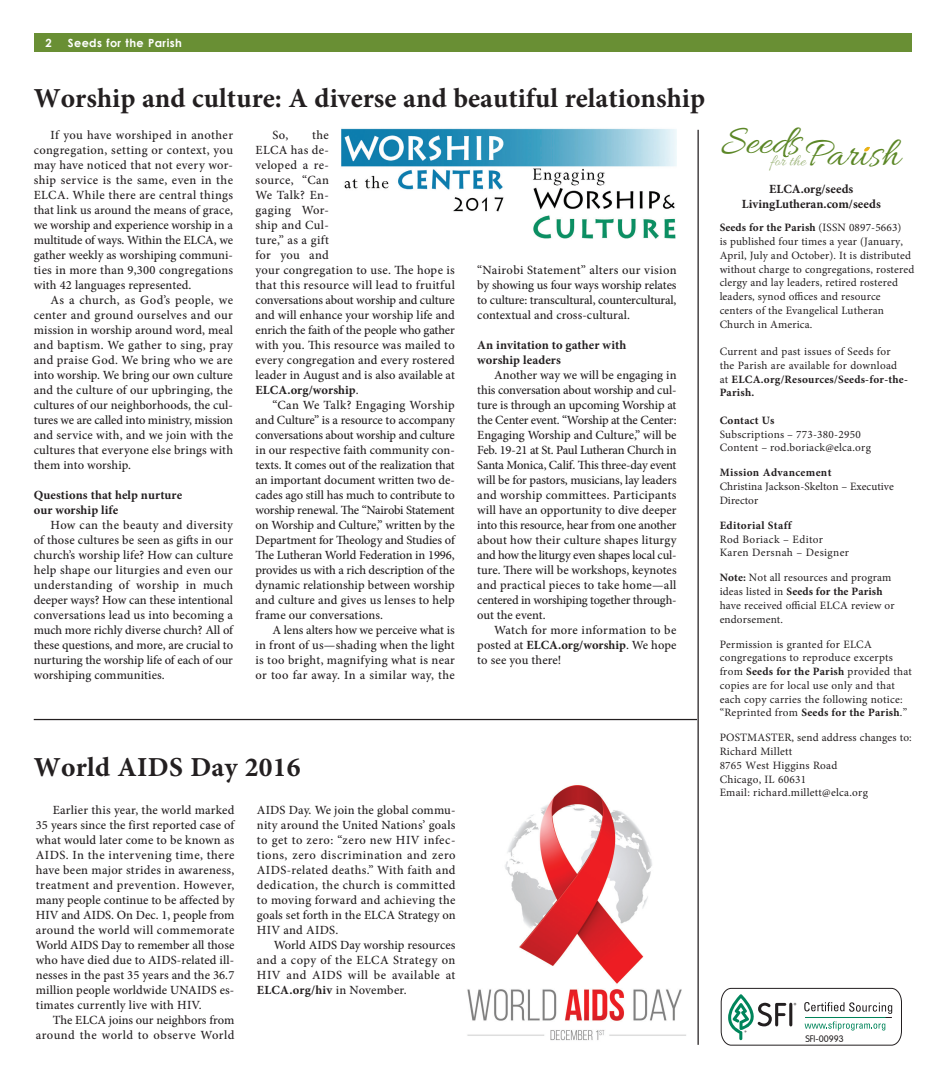
<style>
.page{position:relative;width:945px;height:1080px;background:#fff}
.page>*{position:absolute;margin:0;border:0;box-sizing:border-box;transform-origin:0 0}
.t1{font:41.5px "Allura";color:#5c8727}
.t2{font:700 27.5px "Minion Pro";color:#231f20}
.t3{font:16.5px "Allura";color:#a3b982}
.t4{font:500 12.5px/15px "Minion Pro";letter-spacing:.01em;color:#231f20;text-align:justify}
.t5{font:700 12.5px/15px "Minion Pro";letter-spacing:.005em;color:#231f20}
.t6{font:11.25px/13.8px "Minion Pro";letter-spacing:.015em;color:#231f20}
.t7{font:700 11.25px "Minion Pro";letter-spacing:.03em;color:#231f20}
.t8{font:11.25px/13.8px "Minion Pro";letter-spacing:.035em;color:#231f20}
.t9{font:700 11.25px "Century Gothic";letter-spacing:.04em;color:#fff}
.t10{font:300 9.38px "VAG Rounded";color:#231f20}
.s1{font-weight:700}
</style>
<div class="page">
<div style="left:34px;top:34px;width:877px;height:18px;background:#698f34"></div>
<svg style="left:721px;top:988px;width:181px;height:57px"></svg>
<img style="left:467px;top:785px;width:219px;height:256px">
<hr style="left:698px;top:130px;width:1px;height:915px;background:#231f20">
<svg style="left:864px;top:147px;width:6px;height:5px"></svg>
<svg style="left:774px;top:155px;width:33px;height:9px"></svg>
<img style="left:341px;top:128px;width:336px;height:111px">
<hr style="left:34px;top:719px;width:663px;height:1px;background:#231f20">
<p class="t9" style="left:45px;top:34px;width:8px">2</p>
<p class="t9" style="left:68px;top:34px;width:116px">Seeds for the Parish</p>
<h2 class="t2" style="left:34px;top:78px;width:673px">Worship and culture: A diverse and beautiful relationship</h2>
<p class="t4" style="left:34px;top:127px;width:201px;text-indent:17px">If you have worshiped in another congregation, setting or context, you may have noticed that not every wor&shy;ship service is the same, even in the ELCA. While there are central things that link us around the means of grace, we worship and experience worship in a multitude of ways. Within the ELCA, we gather weekly as worshiping communi&shy;ties in more than 9,300 congregations with 42 languages represented.</p>
<p class="t4" style="left:34px;top:292px;width:201px;text-indent:17px">As a church, as God’s people, we center and ground ourselves and our mission in worship around word, meal and baptism. We gather to sing, pray and praise God. We bring who we are into worship. We bring our own culture and the culture of our upbringing, the cultures of our neighborhoods, the cul&shy;tures we are called into ministry, mission and service with, and we join with the cultures that everyone else brings with them into worship.</p>
<p class="t5" style="left:34px;top:487px;width:150px">Questions that help nurture our worship life</p>
<p class="t4" style="left:34px;top:517px;width:201px;text-indent:17px">How can the beauty and diversity of those cultures be seen as gifts in our church’s worship life? How can culture help shape our liturgies and even our understanding of worship in much deeper ways? How can these intentional conversations lead us into becoming a much more richly diverse church? All of these questions, and more, are crucial to nurturing the worship life of each of our worshiping communities.</p>
<p class="t4" style="left:256px;top:127px;width:201px;text-align:left;text-indent:57px">the<br>ELCA has de-<br>veloped a re-<br>source, “Can<br>We Talk? En-<br>gaging Wor-<br>ship and Cul-<br>ture,” as a gift<br>for you and<br>your congregation to use. The hope is that this resource will lead to fruitful conversations about worship and culture and will enhance your worship life and enrich the faith of the people who gather with you. This resource was mailed to every congregation and every rostered leader in August and is also available at<br><span class="s1">ELCA.org/worship</span>.</p>
<p class="t4" style="left:256px;top:397px;width:201px;text-indent:17px">“Can We Talk? Engaging Worship and Culture” is a resource to accompany conversations about worship and culture in our respective faith community con&shy;texts. It comes out of the realization that an important document written two de&shy;cades ago still has much to contribute to worship renewal. The “Nairobi Statement on Worship and Culture,” written by the Department for Theology and Studies of The Lutheran World Federation in 1996, provides us with a rich description of the dynamic relationship between worship and culture and gives us lenses to help frame our conversations.</p>
<p class="t4" style="left:256px;top:622px;width:201px;text-indent:17px">A lens alters how we perceive what is in front of us—shading when the light is too bright, magnifying what is near or too far away. In a similar way, the</p>
<p class="t4" style="left:272px;top:127px;width:17px">So,</p>
<p class="t4" style="left:477px;top:262px;width:201px">“Nairobi Statement” alters our vision by showing us four ways worship relates to culture: transcultural, countercultural, contextual and cross-cultural.</p>
<p class="t5" style="left:477px;top:337px;width:151px">An invitation to gather with worship leaders</p>
<p class="t4" style="left:477px;top:367px;width:201px;text-indent:17px">Another way we will be engaging in this conversation about worship and cul&shy;ture is through an upcoming Worship at the Center event. “Worship at the Center:<br>Engaging Worship and Culture,” will be Feb. 19-21 at St. Paul Lutheran Church in Santa Monica, Calif. This three-day event will be for pastors, musicians, lay leaders and worship committees. Participants will have an opportunity to dive deeper into this resource, hear from one another about how their culture shapes liturgy and how the liturgy even shapes local cul&shy;ture. There will be workshops, keynotes and practical pieces to take home—all centered in worshiping together through&shy;out the event.</p>
<p class="t4" style="left:477px;top:622px;width:201px;text-indent:17px">Watch for more information to be posted at <span class="s1">ELCA.org/worship</span>. We hope to see you there!</p>
<h2 class="t2" style="left:34px;top:748px;width:268px">World AIDS Day 2016</h2>
<p class="t4" style="left:36px;top:802px;width:200px;text-indent:17px">Earlier this year, the world marked 35 years since the first reported case of what would later come to be known as AIDS. In the intervening time, there have been major strides in awareness, treatment and prevention. However, many people continue to be affected by HIV and AIDS. On Dec. 1, people from around the world will commemorate World AIDS Day to remember all those who have died due to AIDS-related ill&shy;nesses in the past 35 years and the 36.7 million people worldwide UNAIDS es&shy;timates currently live with HIV.</p>
<p class="t4" style="left:36px;top:1012px;width:200px;text-align:right">The ELCA joins our neighbors from around the world to observe World</p>
<p class="t4" style="left:257px;top:802px;width:200px">AIDS Day. We join the global commu&shy;nity around the United Nations’ goals to get to zero: “zero new HIV infec&shy;tions, zero discrimination and zero AIDS-related deaths.” With faith and dedication, the church is committed to moving forward and achieving the goals set forth in the ELCA Strategy on HIV and AIDS.</p>
<p class="t4" style="left:257px;top:937px;width:200px;text-indent:17px">World AIDS Day worship resources and a copy of the ELCA Strategy on HIV and AIDS will be available at <span class="s1">ELCA.org/hiv</span> in November.</p>
<h1 class="t1" style="left:772px;top:125px;width:56px">d P</h1>
<h1 class="t1" style="left:721px;top:119px;width:80px">See s</h1>
<h3 class="t3" style="left:770px;top:152px;width:37px">for the</h3>
<h1 class="t1" style="left:827px;top:131px;width:74px">arish</h1>
<p class="t5" style="left:742px;top:181px;width:141px;text-align:center">ELCA.org/seeds<br>LivingLutheran.com/seeds</p>
<p class="t6" style="left:720px;top:221px;width:196px"><span class="s1">Seeds for the Parish</span> (ISSN 0897-5663)<br>is published four times a year (January, April, July and October). It is distributed without charge to congregations, rostered clergy and lay leaders, retired rostered leaders, synod offices and resource centers of the Evangelical Lutheran Church in America.</p>
<p class="t6" style="left:720px;top:345px;width:190px">Current and past issues of Seeds for the Parish are available for download at <span class="s1">ELCA.org/Resources/Seeds-for-the-<br>Parish.</span></p>
<p class="t7" style="left:720px;top:412px;width:56px">Contact Us</p>
<p class="t6" style="left:720px;top:427px;width:153px">Subscriptions – 773-380-2950<br>Content – rod.boriack@elca.org</p>
<p class="t7" style="left:720px;top:465px;width:113px">Mission Advancement</p>
<p class="t6" style="left:720px;top:480px;width:176px">Christina Jackson-Skelton – Executive<br>Director</p>
<p class="t7" style="left:720px;top:517px;width:73px">Editorial Staff</p>
<p class="t8" style="left:720px;top:532px;width:131px">Rod Boriack – Editor<br>Karen Dersnah – Designer</p>
<p class="t6" style="left:720px;top:571px;width:176px"><span class="s1">Note:</span> Not all resources and program ideas listed in <span class="s1">Seeds for the Parish </span>have received official ELCA review or endorsement.</p>
<p class="t6" style="left:720px;top:637px;width:194px">Permission is granted for ELCA congregations to reproduce excerpts from <span class="s1">Seeds for the Parish</span> provided that copies are for local use only and that each copy carries the following notice: “Reprinted from <span class="s1">Seeds for the Parish</span>.”</p>
<p class="t6" style="left:720px;top:731px;width:194px">POSTMASTER, send address changes to:<br>Richard Millett<br>8765 West Higgins Road<br>Chicago, IL 60631<br>Email: richard.millett@elca.org</p>
<p class="t10" style="left:805px;top:1033px;width:40px">SFI-00993</p>
</div>
